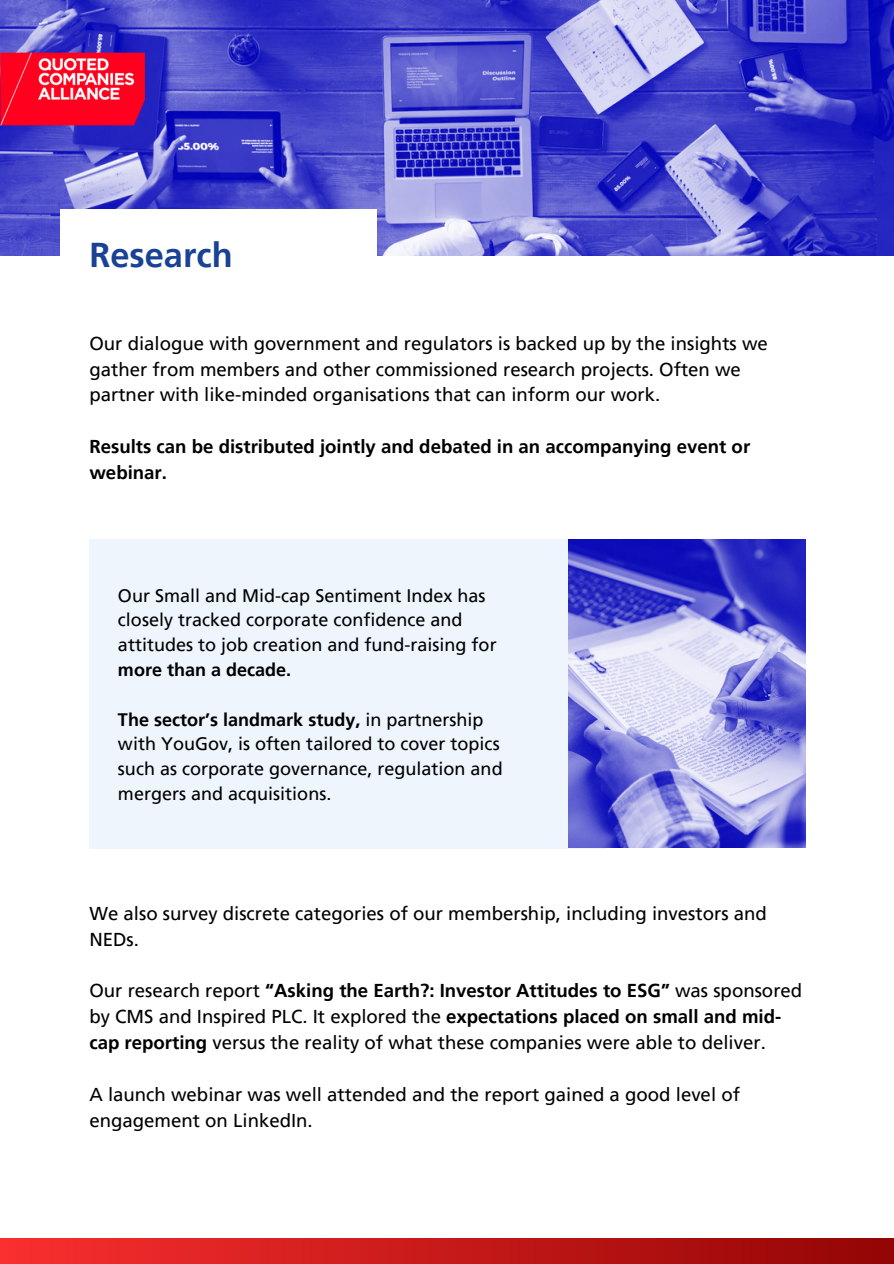
<style>
.page{position:relative;width:894px;height:1264px;background:#fff}
.page>*{position:absolute;margin:0;border:0;box-sizing:border-box;transform-origin:0 0}
.t1{font:700 34.35px "Frutiger LT Pro";color:#1a4294}
.t2{font:18.6px/26px "Frutiger LT Pro";color:#000}
.t3{font:700 18.6px/26px "Frutiger LT Pro";color:#000}
.t4{font:18px/24.8px "Frutiger LT Pro";color:#000}
.s1{font-weight:700}
</style>
<div class="page">
<div style="left:0;top:1238px;width:893px;height:25px;background:linear-gradient(to right,#fa2f2f,#930404)"></div>
<img style="left:0;top:0;width:893px;height:256px">
<img style="left:0;top:53px;width:144px;height:73px">
<div style="left:89px;top:539px;width:516px;height:309px;background:#eef5fd"></div>
<div style="left:60px;top:209px;width:316px;height:101px;background:#fff"></div>
<img style="left:568px;top:539px;width:236px;height:308px">
<p class="t1" style="left:89px;top:234px;width:145px">Research</p>
<p class="t2" style="left:89px;top:330px;width:679px">Our dialogue with government and regulators is backed up by the insights we gather from members and other commissioned research projects. Often we partner with like-minded organisations that can inform our work.</p>
<p class="t3" style="left:89px;top:433px;width:662px">Results can be distributed jointly and debated in an accompanying event or webinar.</p>
<p class="t4" style="left:118px;top:583px;width:380px">Our Small and Mid-cap Sentiment Index has closely tracked corporate confidence and attitudes to job creation and fund-raising for <span class="s1">more than a decade.</span></p>
<p class="t4" style="left:118px;top:706px;width:386px"><span class="s1">The sector’s landmark study,</span> in partnership with YouGov, is often tailored to cover topics such as corporate governance, regulation and mergers and acquisitions.</p>
<p class="t2" style="left:89px;top:900px;width:678px">We also survey discrete categories of our membership, including investors and<br>NEDs.</p>
<p class="t2" style="left:89px;top:977px;width:714px">Our research report <span class="s1">“Asking the Earth?: Investor Attitudes to ESG”</span> was sponsored by CMS and Inspired PLC. It explored the <span class="s1">expectations placed on small and mid&shy;cap reporting</span> versus the reality of what these companies were able to deliver.</p>
<p class="t2" style="left:89px;top:1081px;width:651px">A launch webinar was well attended and the report gained a good level of engagement on LinkedIn.</p>
</div>
